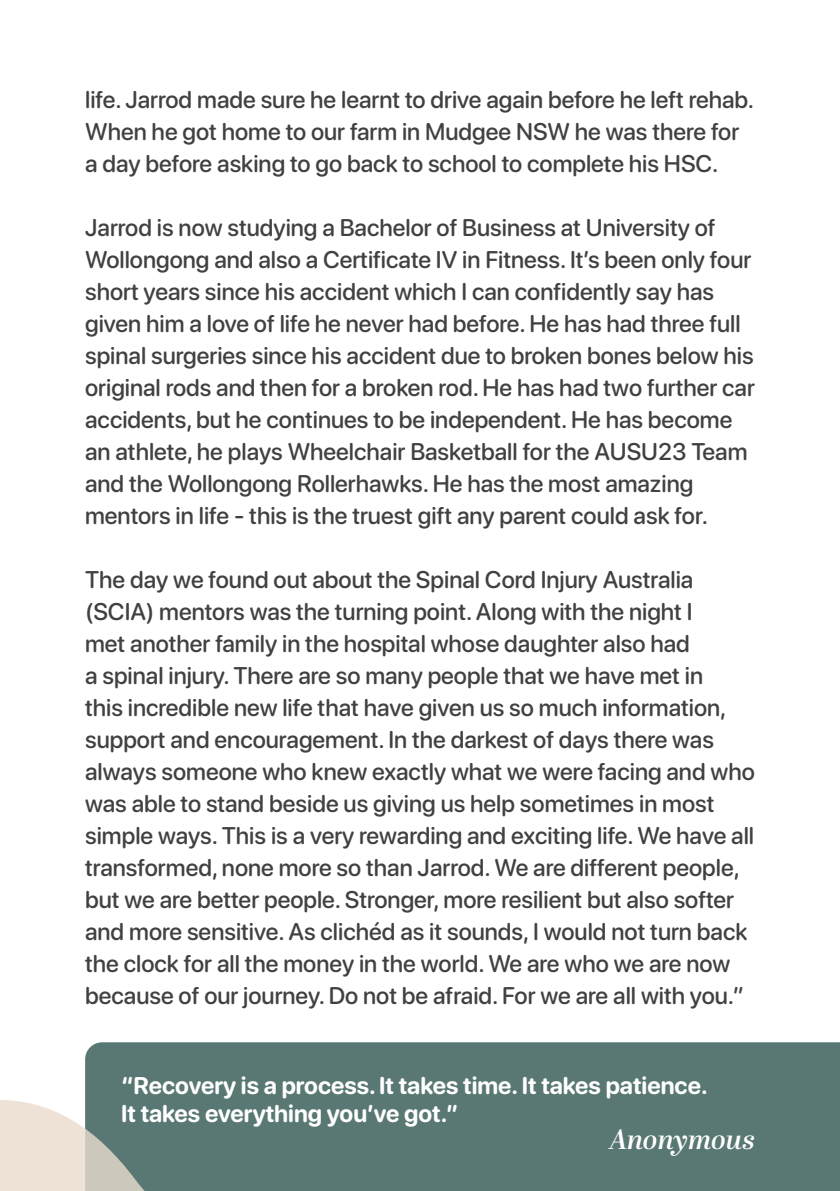
<style>
.page{position:relative;width:840px;height:1191px;background:#fff}
.page>*{position:absolute;margin:0;border:0;box-sizing:border-box;transform-origin:0 0}
.t1{font:italic 600 28px "Abril Display";color:#fff}
.t2{font:500 24px/32px "SF Pro Rounded";color:#414042}
.t3{font:700 24px/28px "SF Pro Rounded";color:#fff}
</style>
<div class="page">
<div style="left:85px;top:1042px;width:754px;height:149px;background:#597874"></div>
<svg style="left:0;top:1097px;width:159px;height:94px;background:#bbbfb6"></svg>
<p class="t2" style="left:85px;top:84px;width:670px">life. Jarrod made sure he learnt to drive again before he left rehab.<br>When he got home to our farm in Mudgee NSW he was there for a day before asking to go back to school to complete his HSC.</p>
<p class="t2" style="left:85px;top:212px;width:670px">Jarrod is now studying a Bachelor of Business at University of Wollongong and also a Certificate IV in Fitness. It’s been only four short years since his accident which I can confidently say has given him a love of life he never had before. He has had three full spinal surgeries since his accident due to broken bones below his original rods and then for a broken rod. He has had two further car accidents, but he continues to be independent. He has become an athlete, he plays Wheelchair Basketball for the AUSU23 Team and the Wollongong Rollerhawks. He has the most amazing mentors in life - this is the truest gift any parent could ask for.</p>
<p class="t2" style="left:85px;top:564px;width:670px">The day we found out about the Spinal Cord Injury Australia (SCIA) mentors was the turning point. Along with the night I<br>met another family in the hospital whose daughter also had<br>a spinal injury. There are so many people that we have met in<br>this incredible new life that have given us so much information, support and encouragement. In the darkest of days there was always someone who knew exactly what we were facing and who was able to stand beside us giving us help sometimes in most simple ways. This is a very rewarding and exciting life. We have all transformed, none more so than Jarrod. We are different people, but we are better people. Stronger, more resilient but also softer and more sensitive. As clichéd as it sounds, I would not turn back the clock for all the money in the world. We are who we are now because of our journey. Do not be afraid. For we are all with you.”</p>
<p class="t3" style="left:121px;top:1072px;width:587px">“Recovery is a process. It takes time. It takes patience.<br>It takes everything you’ve got.”</p>
<p class="t1" style="left:610px;top:1119px;width:146px">Anonymous</p>
</div>
